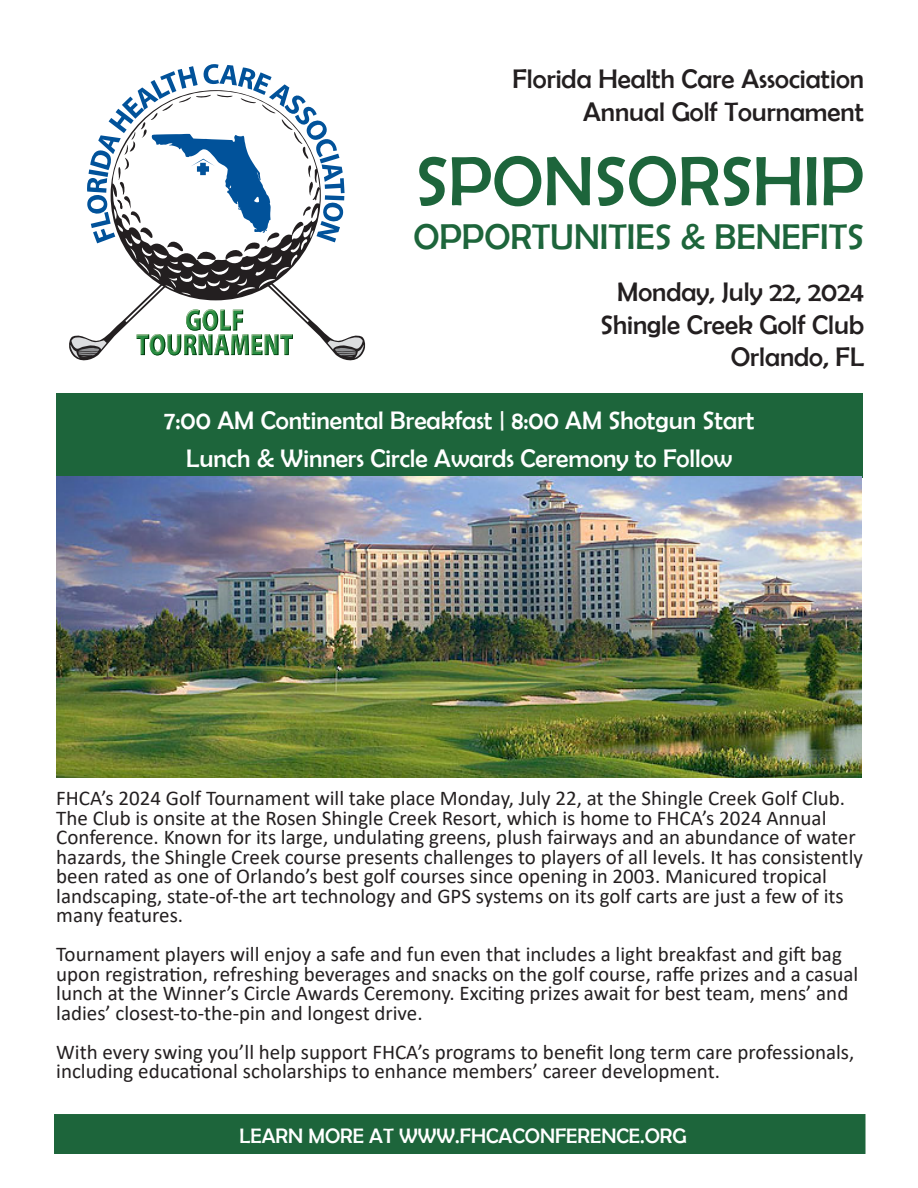
<style>
.page{position:relative;width:918px;height:1188px;background:#fff}
.page>*{position:absolute;margin:0;border:0;box-sizing:border-box;transform-origin:0 0}
.t1{font:70.5px "Berlin Sans FB";color:#1d653b}
.t2{font:36px "Berlin Sans FB";color:#1d653b}
.t3{font:27px "Berlin Sans FB";color:#231f20}
.t4{font:25.5px "Berlin Sans FB";color:#fff}
.t5{font:21px/19.5px "Calibri";color:#231f20}
.t6{font:21px "Berlin Sans FB";color:#fff}
</style>
<div class="page">
<div style="left:56px;top:393px;width:806px;height:84px;background:#1d653b"></div>
<div style="left:55px;top:1115px;width:810px;height:38px;background:#1d653b"></div>
<div style="left:54px;top:1114px;width:812px;height:40px;border:2px solid #1d653b"></div>
<svg style="left:69px;top:64px;width:296px;height:297px"></svg>
<img style="left:137px;top:309px;width:156px;height:46px">
<img style="left:56px;top:476px;width:806px;height:302px">
<p class="t3" style="left:513px;top:64px;width:353px">Florida Health Care Association</p>
<p class="t3" style="left:583px;top:97px;width:282px">Annual Golf Tournament</p>
<p class="t1" style="left:415px;top:142px;width:450px">SPONSORSHIP</p>
<p class="t2" style="left:413px;top:216px;width:452px">OPPORTUNITIES &amp; BENEFITS</p>
<p class="t3" style="left:617px;top:277px;width:248px">Monday, July 22, 2024</p>
<p class="t3" style="left:601px;top:309px;width:265px">Shingle Creek Golf Club</p>
<p class="t3" style="left:731px;top:342px;width:135px">Orlando, FL</p>
<p class="t4" style="left:164px;top:406px;width:592px">7:00 AM Continental Breakfast | 8:00 AM Shotgun Start</p>
<p class="t4" style="left:186px;top:444px;width:548px">Lunch &amp; Winners Circle Awards Ceremony to Follow</p>
<p class="t5" style="left:56px;top:788px;width:808px">FHCA’s 2024 Golf Tournament will take place Monday, July 22, at the Shingle Creek Golf Club.<br>The Club is onsite at the Rosen Shingle Creek Resort, which is home to FHCA’s 2024 Annual Conference. Known for its large, undulating greens, plush fairways and an abundance of water hazards, the Shingle Creek course presents challenges to players of all levels. It has consistently been rated as one of Orlando’s best golf courses since opening in 2003. Manicured tropical landscaping, state-of-the art technology and GPS systems on its golf carts are just a few of its many features.</p>
<p class="t5" style="left:56px;top:944px;width:804px">Tournament players will enjoy a safe and fun even that includes a light breakfast and gift bag upon registration, refreshing beverages and snacks on the golf course, raffe prizes and a casual lunch at the Winner’s Circle Awards Ceremony. Exciting prizes await for best team, mens’ and ladies’ closest-to-the-pin and longest drive.</p>
<p class="t5" style="left:56px;top:1042px;width:800px">With every swing you’ll help support FHCA’s programs to benefit long term care professionals, including educational scholarships to enhance members’ career development.</p>
<p class="t6" style="left:240px;top:1125px;width:448px">LEARN MORE AT WWW.FHCACONFERENCE.ORG</p>
</div>
